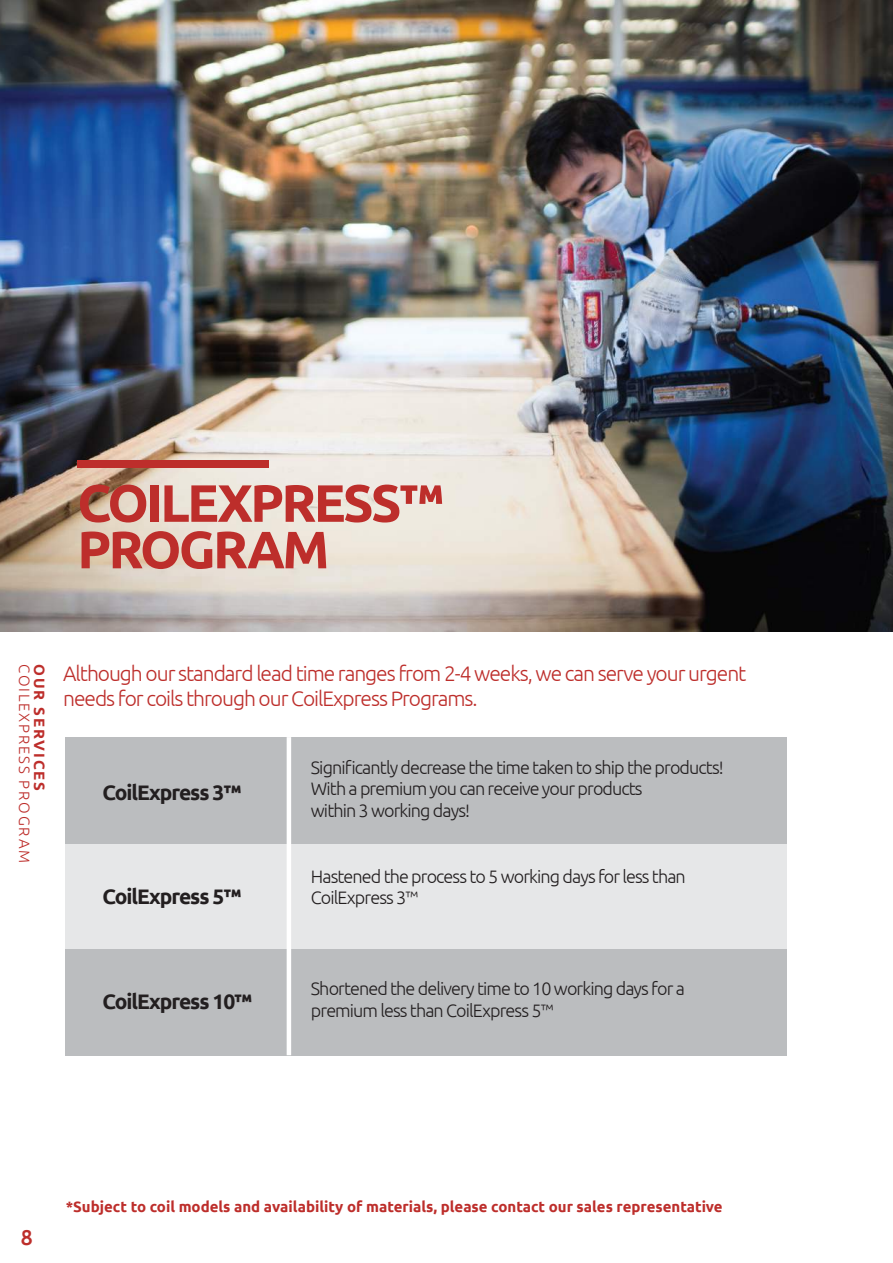
<style>
.page{position:relative;width:893px;height:1263px;background:#fff}
.page>*{position:absolute;margin:0;border:0;box-sizing:border-box;transform-origin:0 0}
.t1{font:700 52.5px/46.5px "Ubuntu";letter-spacing:-.05em;color:#bd2e2b}
.t2{font:300 21px/25.2px "Ubuntu";letter-spacing:-.05em;color:#bd2e2b}
.t3{font:700 21px "Ubuntu";letter-spacing:-.05em;color:#231f20}
.t4{font:700 21px "Cabin";color:#bd2e2b}
.t5{font:300 18px/21.6px "Ubuntu";letter-spacing:-.05em;color:#231f20}
.t6{font:700 15px "Ubuntu";color:#bd2e2b}
.t7{font:300 15px "Ubuntu";letter-spacing:.12em;color:#bd2e2b}
.t8{font:700 15px "Ubuntu";letter-spacing:.12em;color:#bd2e2b}
</style>
<div class="page">
<div style="left:65px;top:843px;width:722px;height:106px;background:#e6e7e8"></div>
<div style="left:65px;top:737px;width:722px;height:106px;background:#bbbdbf"></div>
<div style="left:65px;top:949px;width:722px;height:106px;background:#bbbdbf"></div>
<hr style="left:287px;top:737px;width:4px;height:318px;background:#fff">
<img style="left:0;top:0;width:893px;height:631px">
<div style="left:77px;top:460px;width:192px;height:8px;background:#bd2e2b"></div>
<h1 class="t1" style="left:77px;top:479px;width:368px">COILEXPRESS™<br>PROGRAM</h1>
<p class="t7" style="left:34px;top:664px;width:201px;rotate:90deg">COILEXPRESS PROGRAM</p>
<p class="t8" style="left:49px;top:664px;width:128px;rotate:90deg">OUR SERVICES</p>
<p class="t2" style="left:63px;top:660px;width:685px">Although our standard lead time ranges from 2-4 weeks, we can serve your urgent needs for coils through our CoilExpress Programs.</p>
<p class="t3" style="left:102px;top:779px;width:140px">CoilExpress 3™</p>
<p class="t3" style="left:102px;top:884px;width:140px">CoilExpress 5™</p>
<p class="t5" style="left:311px;top:756px;width:414px">Significantly decrease the time taken to ship the products!<br>With a premium you can receive your products<br>within 3 working days!</p>
<p class="t5" style="left:311px;top:865px;width:376px">Hastened the process to 5 working days for less than<br>CoilExpress 3™</p>
<p class="t3" style="left:102px;top:988px;width:151px">CoilExpress 10™</p>
<p class="t5" style="left:311px;top:978px;width:375px">Shortened the delivery time to 10 working days for a premium less than CoilExpress 5™</p>
<p class="t4" style="left:20px;top:1224px;width:14px">8</p>
<p class="t6" style="left:66px;top:1198px;width:658px">*Subject to coil models and availability of materials, please contact our sales representative</p>
</div>
